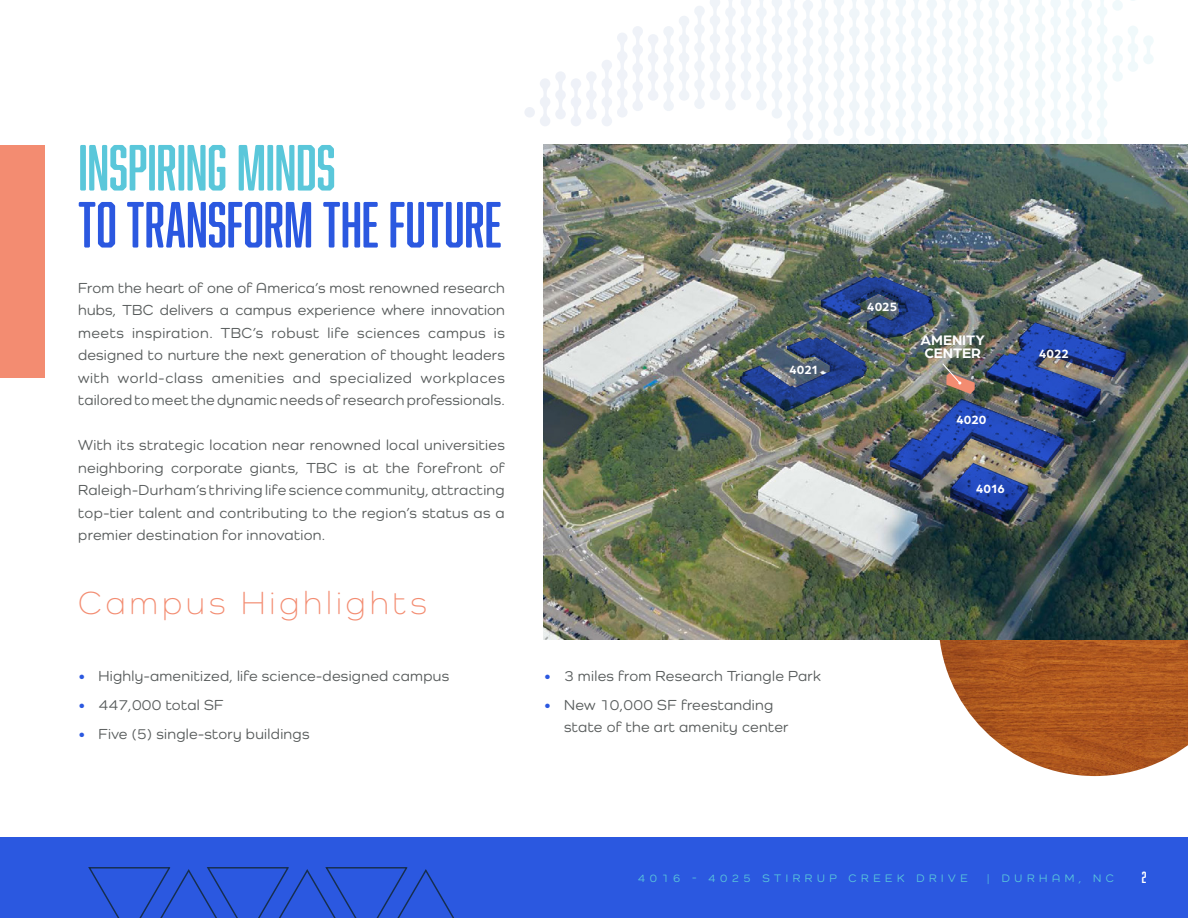
<style>
.page{position:relative;width:1188px;height:918px;background:#fff}
.page>*{position:absolute;margin:0;border:0;box-sizing:border-box;transform-origin:0 0}
.t1{font:60px "Abolition Soft";color:#2b58e0}
.t2{font:60px "Abolition Soft";letter-spacing:-.01em;color:#5ac7da}
.t3{font:300 33px "Como";letter-spacing:.115em;color:#f38c71}
.t4{font:500 15px/22.5px "Como";letter-spacing:.02em;color:#585c5c;text-align:justify}
.t5{font:15px "Abolition Soft";color:#fff}
.t6{font:700 14.7px/12.6px "Arboria";color:#fff}
.t7{font:700 12.75px "Arboria";color:#fff}
.t8{font:500 11.25px "Como";letter-spacing:.41em;color:#5ac7da}
.s1{color:#2b58e0}
</style>
<div class="page">
<svg style="left:936px;top:639px;width:252px;height:138px"></svg>
<div style="left:0;top:837px;width:1188px;height:81px;background:#2b58e0"></div>
<svg style="left:88px;top:867px;width:366px;height:51px"></svg>
<svg style="left:525px;top:34px;width:133px;height:92px"></svg>
<div style="left:0;top:146px;width:45px;height:232px;background:#f38c71"></div>
<img style="left:544px;top:144px;width:644px;height:495px">
<img style="left:740px;top:276px;width:386px;height:247px">
<h1 class="t2" style="left:78px;top:133px;width:259px">INSPIRING MINDS</h1>
<h1 class="t1" style="left:78px;top:190px;width:425px">TO TRANSFORM THE FUTURE</h1>
<p class="t4" style="left:78px;top:276px;width:428px">From the heart of one of America’s most renowned research hubs, TBC delivers a campus experience where innovation meets inspiration. TBC’s robust life sciences campus is designed to nurture the next generation of thought leaders with world-class amenities and specialized workplaces tailored to meet the dynamic needs of research professionals.</p>
<p class="t4" style="left:78px;top:433px;width:428px">With its strategic location near renowned local universities neighboring corporate giants, TBC is at the forefront of Raleigh-Durham’s thriving life science community, attracting top-tier talent and contributing to the region’s status as a premier destination for innovation.</p>
<h2 class="t3" style="left:78px;top:584px;width:350px">Campus Highlights</h2>
<p class="t4" style="left:78px;top:664px;width:373px"><span class="s1">•</span> Highly-amenitized, life science-designed campus</p>
<p class="t4" style="left:78px;top:693px;width:147px"><span class="s1">•</span> 447,000 total SF</p>
<p class="t4" style="left:78px;top:723px;width:233px"><span class="s1">•</span> Five (5) single-story buildings</p>
<p class="t7" style="left:789px;top:361px;width:30px">4021</p>
<p class="t4" style="left:544px;top:664px;width:279px"><span class="s1">•</span> 3 miles from Research Triangle Park</p>
<p class="t4" style="left:564px;top:693px;width:226px;text-indent:-20px"><span class="s1">•</span> New 10,000 SF freestanding state of the art amenity center</p>
<p class="t7" style="left:867px;top:298px;width:32px">4025</p>
<p class="t6" style="left:921px;top:333px;width:66px">AMENITY<br>CENTER</p>
<p class="t7" style="left:956px;top:411px;width:32px">4020</p>
<p class="t7" style="left:976px;top:480px;width:31px">4016</p>
<p class="t7" style="left:1039px;top:345px;width:32px">4022</p>
<p class="t8" style="left:638px;top:871px;width:331px">4016 - 4025 STIRRUP CREEK DRIVE</p>
<p class="t8" style="left:987px;top:871px;width:129px">| DURHAM, NC</p>
<p class="t5" style="left:1142px;top:869px;width:6px">2</p>
</div>
